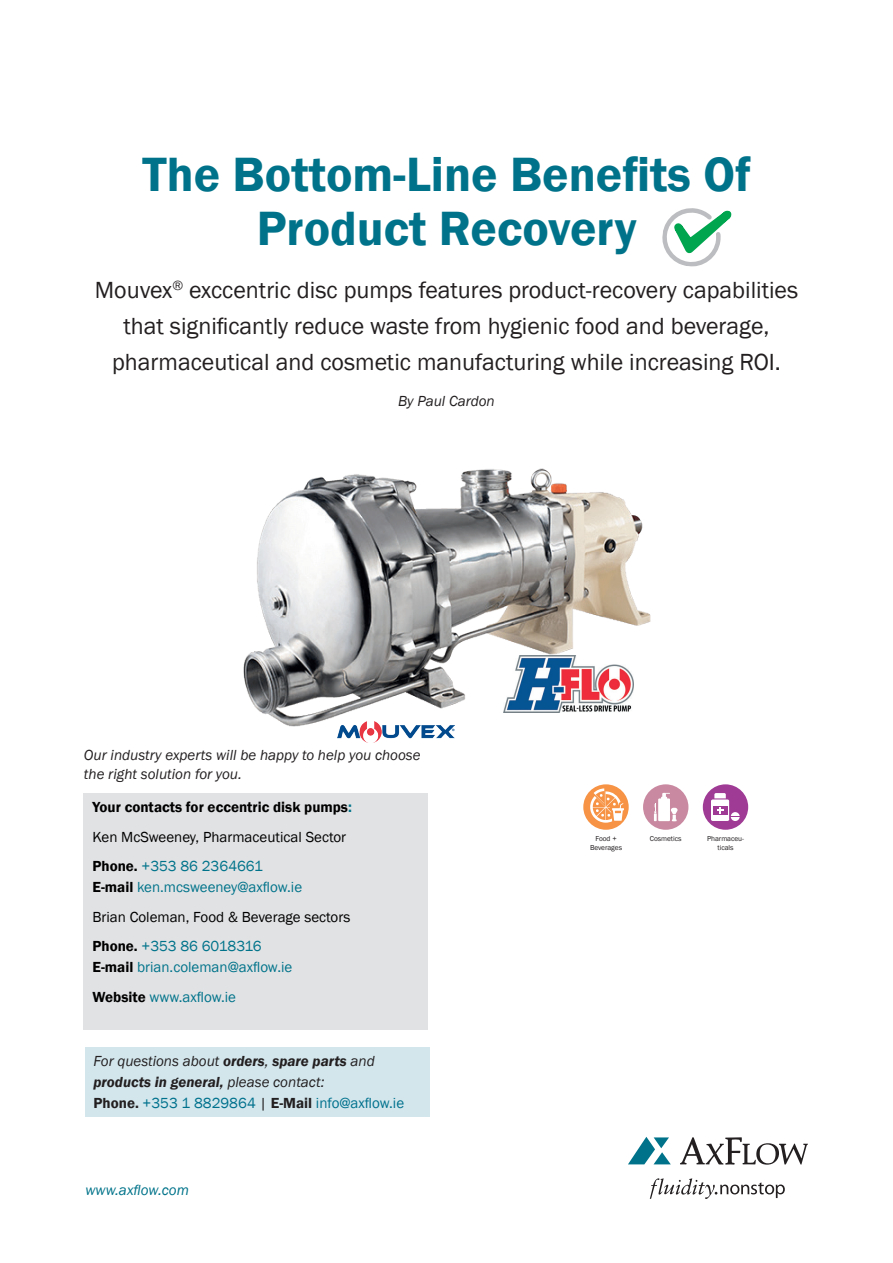
<style>
.page{position:relative;width:893px;height:1263px;background:#fff}
.page>*{position:absolute;margin:0;border:0;box-sizing:border-box;transform-origin:0 0}
.Head{font:600 49.5px "Franklin Gothic";color:#00738a}
.t1{font:24px/36px "Franklin Gothic";color:#231f20;text-align:center}
.Text{font:italic 15px/21px "Franklin Gothic";color:#231f20}
.Text-2{font:15px/21px "Franklin Gothic";color:#00738a}
.Text-3{font:15px "Franklin Gothic";color:#000}
.Text-4{font:600 15px "Franklin Gothic";color:#000}
.Text-5{font:italic 15px "Franklin Gothic";color:#00738a}
.tabelle{font:7.35px/8.9px "Franklin Gothic";letter-spacing:-.005em;color:#231f20;text-align:center}
.s1{color:#00738a}
.s2{font-weight:600;color:#000}
.s3{font-weight:600}
.s4{font-weight:600;font-style:normal}
.s5{font-style:normal;color:#00718d}
.s6{font-style:normal}
</style>
<div class="page">
<svg style="left:662px;top:208px;width:70px;height:59px"></svg>
<div style="left:85px;top:1047px;width:344px;height:70px;background:#d2e6ec"></div>
<div style="left:84px;top:793px;width:344px;height:236px;background:#e1e2e4"></div>
<div style="left:583px;top:784px;width:46px;height:46px;background:#f69344;border-radius:50%"></div>
<svg style="left:590px;top:788px;width:34px;height:35px"></svg>
<div style="left:703px;top:784px;width:45px;height:46px;background:#9f3a95;border-radius:50%"></div>
<div style="left:711px;top:799px;width:18px;height:22px;background:#fff;border-radius:2px"></div>
<svg style="left:714px;top:793px;width:12px;height:5px"></svg>
<div style="left:713px;top:806px;width:14px;height:9px;background:#9f3a95"></div>
<svg style="left:717px;top:807px;width:6px;height:7px"></svg>
<svg style="left:731px;top:812px;width:9px;height:9px"></svg>
<div style="left:643px;top:784px;width:45px;height:46px;background:#c989a0;border-radius:23px"></div>
<svg style="left:654px;top:793px;width:24px;height:28px"></svg>
<svg style="left:628px;top:1137px;width:43px;height:27px"></svg>
<svg style="left:680px;top:1137px;width:128px;height:28px"></svg>
<svg style="left:650px;top:1178px;width:135px;height:21px"></svg>
<img style="left:243px;top:468px;width:408px;height:275px">
<img style="left:504px;top:656px;width:130px;height:56px">
<p class="Head" style="left:143px;top:144px;width:610px">The Bottom-Line Benefits Of</p>
<p class="Head" style="left:257px;top:198px;width:382px">Product Recovery</p>
<p class="t1" style="left:95px;top:273px;width:705px">Mouvex<sup>®</sup> exccentric disc pumps features product-recovery capabilities that significantly reduce waste from hygienic food and beverage, pharmaceutical and cosmetic manufacturing while increasing ROI.</p>
<p class="Text" style="left:398px;top:391px;width:98px">By Paul Cardon</p>
<p class="Text" style="left:84px;top:745px;width:338px;line-height:19.5px">Our industry experts will be happy to help you choose the right solution for you.</p>
<p class="Text-4" style="left:92px;top:798px;width:261px">Your contacts for eccentric disk pumps<span class="s1">:</span></p>
<p class="Text-3" style="left:92px;top:827px;width:255px">Ken McSweeney, Pharmaceutical Sector</p>
<p class="Text-2" style="left:92px;top:856px;width:211px"><span class="s2">Phone.</span> +353 86 2364661<br><span class="s2">E-mail</span> ken.mcsweeney@axflow.ie</p>
<p class="Text-3" style="left:92px;top:907px;width:259px">Brian Coleman, Food &amp; Beverage sectors</p>
<p class="Text-2" style="left:92px;top:936px;width:201px"><span class="s2">Phone.</span> +353 86 6018316<br><span class="s2">E-mail</span> brian.coleman@axflow.ie</p>
<p class="Text-2" style="left:92px;top:986px;width:145px"><span class="s2">Website</span> www.axflow.ie</p>
<p class="Text" style="left:94px;top:1051px;width:312px">For questions about <span class="s3">orders</span>, <span class="s3">spare parts</span> and <span class="s3">products in general,</span> please contact:<br><span class="s4">Phone.</span> <span class="s5">+353 1 8829864</span> <span class="s6">|</span> <span class="s4">E-Mail</span> <span class="s5">info@axflow.ie</span></p>
<p class="Text-5" style="left:85px;top:1180px;width:105px">www.axflow.com</p>
<p class="tabelle" style="left:650px;top:834px;width:33px">Cosmetics</p>
<p class="tabelle" style="left:595px;top:834px;width:23px">Food +</p>
<p class="tabelle" style="left:590px;top:843px;width:34px">Beverages</p>
<p class="tabelle" style="left:707px;top:834px;width:38px">Pharmaceu&shy;ticals</p>
</div>
